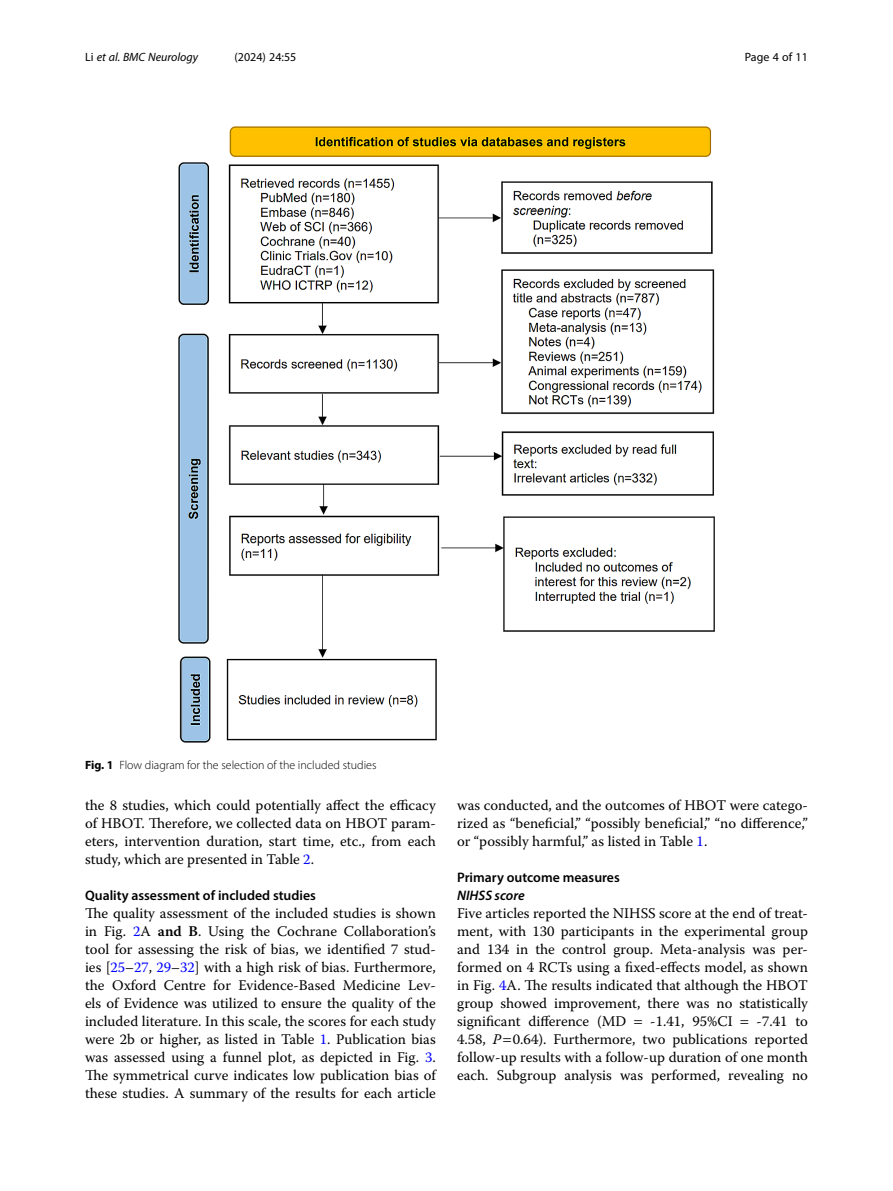
<style>
.page{position:relative;width:893px;height:1191px;background:#fff}
.page>*{position:absolute;margin:0;border:0;box-sizing:border-box;transform-origin:0 0}
.Body_Text{font:14.7px/18px "Warnock Pro";color:#000;text-align:justify}
.Head_2{font:600 13.8px "Myriad Pro";color:#000}
.Head_3_after_2{font:italic 600 13.8px "Myriad Pro";color:#000}
.Figure_Caption{font:300 12px "Myriad Pro";color:#000}
.t1{font:12px "Myriad Pro";color:#000}
.t2{font:italic 12px "Myriad Pro";color:#000}
.s1{font-style:normal}
.s2{font-weight:700}
.s3{color:#00f}
.s4{font-weight:600}
.s5{font-style:italic}
</style>
<div class="page">
<img style="left:178px;top:126px;width:536px;height:616px">
<p class="t2" style="left:85px;top:50px;width:115px"><span class="s1">Li</span> et al. BMC Neurology</p>
<p class="t1" style="left:235px;top:50px;width:63px">(2024) 24:55</p>
<p class="t1" style="left:745px;top:50px;width:65px">Page 4 of 11</p>
<p class="Figure_Caption" style="left:85px;top:758px;width:293px"><span class="s2">Fig. 1</span> Flow diagram for the selection of the included studies</p>
<p class="Body_Text" style="left:85px;top:796px;width:352px">the 8 studies, which could potentially affect the efficacy of HBOT. Therefore, we collected data on HBOT param&shy;eters, intervention duration, start time, etc., from each study, which are presented in Table <span class="s3">2</span>.</p>
<p class="Head_2" style="left:85px;top:887px;width:232px">Quality assessment of included studies</p>
<p class="Body_Text" style="left:85px;top:904px;width:352px">The quality assessment of the included studies is shown in Fig. <span class="s3">2</span>A <span class="s4">and B</span>. Using the Cochrane Collaboration’s tool for assessing the risk of bias, we identified 7 stud&shy;ies [<span class="s3">25</span>–<span class="s3">27</span>, <span class="s3">29</span>–<span class="s3">32</span>] with a high risk of bias. Furthermore, the Oxford Centre for Evidence-Based Medicine Lev&shy;els of Evidence was utilized to ensure the quality of the included literature. In this scale, the scores for each study were 2b or higher, as listed in Table <span class="s3">1</span>. Publication bias was assessed using a funnel plot, as depicted in Fig. <span class="s3">3</span>.<br>The symmetrical curve indicates low publication bias of these studies. A summary of the results for each article</p>
<p class="Body_Text" style="left:457px;top:796px;width:352px">was conducted, and the outcomes of HBOT were catego&shy;rized as “beneficial,” “possibly beneficial,” “no difference,” or “possibly harmful,” as listed in Table <span class="s3">1</span>.</p>
<p class="Head_2" style="left:457px;top:869px;width:164px">Primary outcome measures</p>
<p class="Head_3_after_2" style="left:457px;top:887px;width:69px">NIHSS score</p>
<p class="Body_Text" style="left:457px;top:904px;width:352px">Five articles reported the NIHSS score at the end of treat&shy;ment, with 130 participants in the experimental group and 134 in the control group. Meta-analysis was per&shy;formed on 4 RCTs using a fixed-effects model, as shown in Fig. <span class="s3">4</span>A. The results indicated that although the HBOT group showed improvement, there was no statistically significant difference (MD</p>
<p class="Body_Text" style="left:650px;top:1012px;width:84px">-1.41, 95%CI</p>
<p class="Body_Text" style="left:457px;top:1012px;width:352px;text-indent:299px">-7.41 to 4.58, <span class="s5">P</span> 0.64). Furthermore, two publications reported follow-up results with a follow-up duration of one month each. Subgroup analysis was performed, revealing no</p>
</div>
